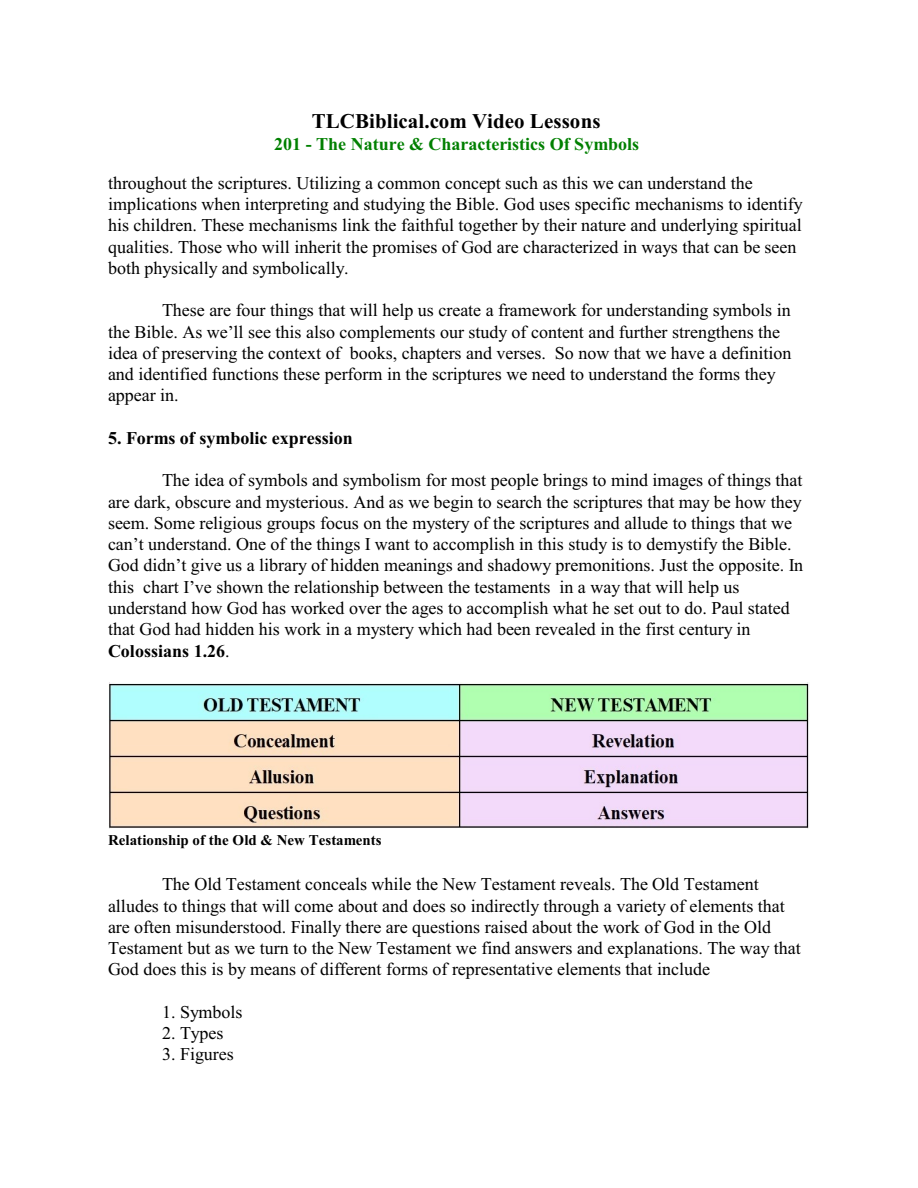
<style>
.page{position:relative;width:918px;height:1188px;background:#fff}
.page>*{position:absolute;margin:0;border:0;box-sizing:border-box;transform-origin:0 0}
.t1{font:700 21px "Times New Roman";color:#000}
.t2{font:18px/21.3px "Times New Roman";color:#000}
.t3{font:700 18px "Times New Roman";color:#008000}
.t4{font:700 18px "Times New Roman";color:#000}
.t5{font:700 15px "Times New Roman";color:#000}
.s1{font-weight:700}
</style>
<div class="page">
<img style="left:109px;top:682px;width:701px;height:147px">
<p class="t1" style="left:312px;top:114px;width:290px">TLCBiblical.com Video Lessons</p>
<p class="t3" style="left:274px;top:138px;width:366px">201 - The Nature &amp; Characteristics Of Symbols</p>
<p class="t2" style="left:108px;top:174px;width:696px">throughout the scriptures. Utilizing a common concept such as this we can understand the implications when interpreting and studying the Bible. God uses specific mechanisms to identify his children. These mechanisms link the faithful together by their nature and underlying spiritual qualities. Those who will inherit the promises of God are characterized in ways that can be seen both physically and symbolically.</p>
<p class="t2" style="left:108px;top:301px;width:685px;text-indent:54px">These are four things that will help us create a framework for understanding symbols in the Bible. As we’ll see this also complements our study of content and further strengthens the idea of preserving the context of books, chapters and verses. So now that we have a definition and identified functions these perform in the scriptures we need to understand the forms they appear in.</p>
<p class="t4" style="left:108px;top:432px;width:246px">5. Forms of symbolic expression</p>
<p class="t2" style="left:108px;top:471px;width:697px;text-indent:54px">The idea of symbols and symbolism for most people brings to mind images of things that are dark, obscure and mysterious. And as we begin to search the scriptures that may be how they seem. Some religious groups focus on the mystery of the scriptures and allude to things that we can’t understand. One of the things I want to accomplish in this study is to demystify the Bible.<br>God didn’t give us a library of hidden meanings and shadowy premonitions. Just the opposite. In this chart I’ve shown the relationship between the testaments in a way that will help us understand how God has worked over the ages to accomplish what he set out to do. Paul stated that God had hidden his work in a mystery which had been revealed in the first century in <span class="s1">Colossians 1.26</span>.</p>
<p class="t5" style="left:108px;top:835px;width:275px">Relationship of the Old &amp; New Testaments</p>
<p class="t2" style="left:108px;top:875px;width:694px;text-indent:54px">The Old Testament conceals while the New Testament reveals. The Old Testament alludes to things that will come about and does so indirectly through a variety of elements that are often misunderstood. Finally there are questions raised about the work of God in the Old Testament but as we turn to the New Testament we find answers and explanations. The way that God does this is by means of different forms of representative elements that include</p>
<p class="t2" style="left:162px;top:1003px;width:82px">1. Symbols</p>
<p class="t2" style="left:162px;top:1024px;width:63px">2. Types</p>
<p class="t2" style="left:162px;top:1045px;width:73px">3. Figures</p>
</div>
